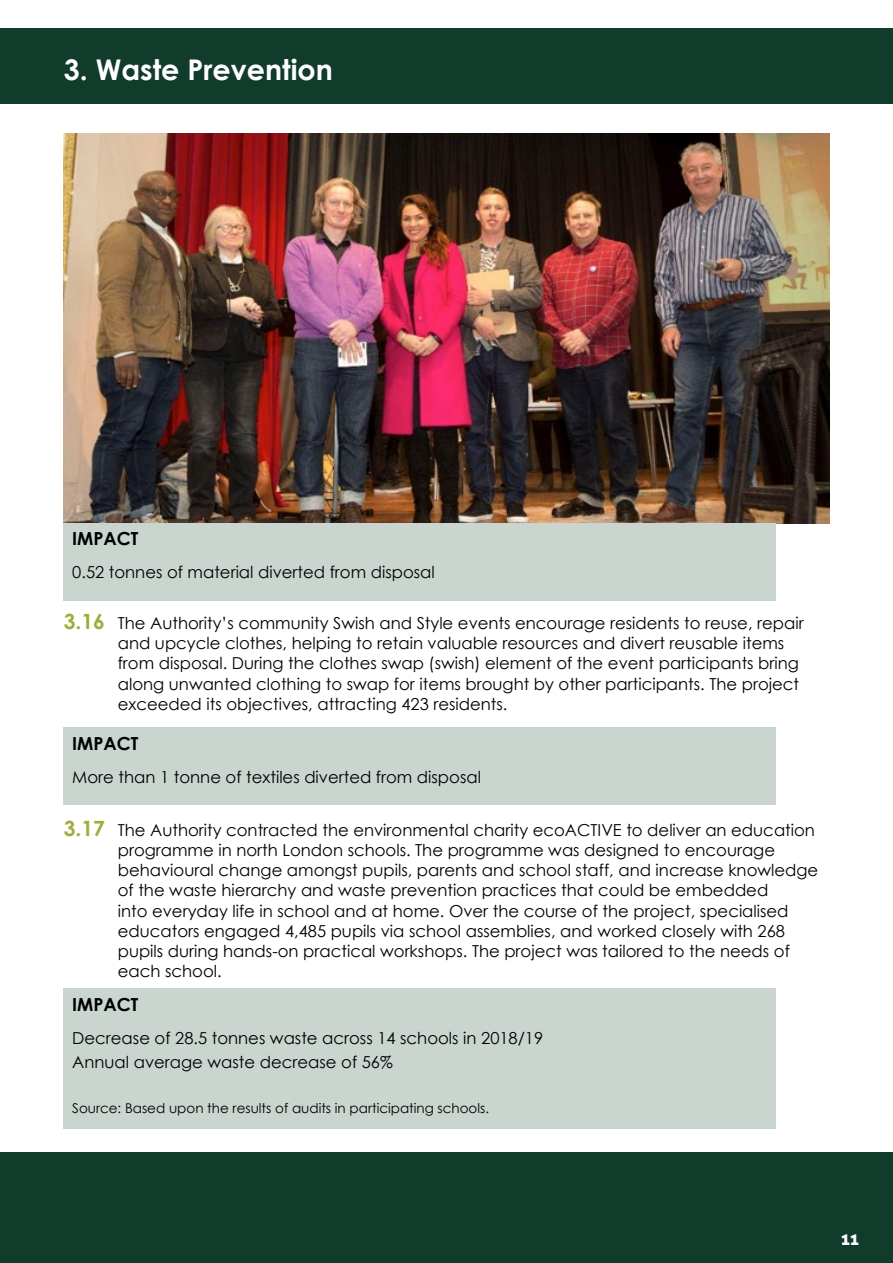
<style>
.page{position:relative;width:893px;height:1263px;background:#fff}
.page>*{position:absolute;margin:0;border:0;box-sizing:border-box;transform-origin:0 0}
.t1{font:700 28.5px "Century Gothic";color:#fff}
.t2{font:700 18px "Century Gothic";color:#000}
.t3{font:16.5px/20.2px "Century Gothic";color:#000}
.t4{font:16.5px "Aller Display";color:#fff}
.t5{font:13.5px "Century Gothic";color:#000}
.s1{font-weight:700;font-size:21px;color:#a2aa3d}
</style>
<div class="page">
<div style="left:0;top:1152px;width:893px;height:111px;background:#113c2b"></div>
<div style="left:0;top:28px;width:893px;height:75px;background:#113c2b"></div>
<div style="left:64px;top:727px;width:712px;height:78px;background:#c9d5ce"></div>
<img style="left:64px;top:134px;width:765px;height:389px">
<div style="left:64px;top:989px;width:712px;height:140px;background:#c9d5ce"></div>
<div style="left:64px;top:523px;width:712px;height:77px;background:#c9d5ce"></div>
<h1 class="t1" style="left:64px;top:48px;width:271px">3. Waste Prevention</h1>
<p class="t2" style="left:72px;top:525px;width:68px">IMPACT</p>
<p class="t3" style="left:72px;top:562px;width:364px">0.52 tonnes of material diverted from disposal</p>
<p class="t3" style="left:118px;top:613px;width:687px;text-indent:-54px"><span class="s1">3.16</span> The Authority’s community Swish and Style events encourage residents to reuse, repair and upcycle clothes, helping to retain valuable resources and divert reusable items from disposal. During the clothes swap (swish) element of the event participants bring along unwanted clothing to swap for items brought by other participants. The project exceeded its objectives, attracting 423 residents.</p>
<p class="t2" style="left:72px;top:729px;width:68px">IMPACT</p>
<p class="t3" style="left:72px;top:766px;width:410px">More than 1 tonne of textiles diverted from disposal</p>
<p class="t3" style="left:118px;top:819px;width:702px;text-indent:-54px"><span class="s1">3.17</span> The Authority contracted the environmental charity ecoACTIVE to deliver an education programme in north London schools. The programme was designed to encourage behavioural change amongst pupils, parents and school staff, and increase knowledge of the waste hierarchy and waste prevention practices that could be embedded<br>into everyday life in school and at home. Over the course of the project, specialised educators engaged 4,485 pupils via school assemblies, and worked closely with 268 pupils during hands-on practical workshops. The project was tailored to the needs of each school.</p>
<p class="t2" style="left:72px;top:990px;width:68px">IMPACT</p>
<p class="t3" style="left:72px;top:1025px;width:472px;line-height:24.5px">Decrease of 28.5 tonnes waste across 14 schools in 2018/19<br>Annual average waste decrease of 56%</p>
<p class="t5" style="left:72px;top:1099px;width:418px">Source: Based upon the results of audits in participating schools.</p>
<p class="t4" style="left:841px;top:1229px;width:19px">11</p>
</div>
